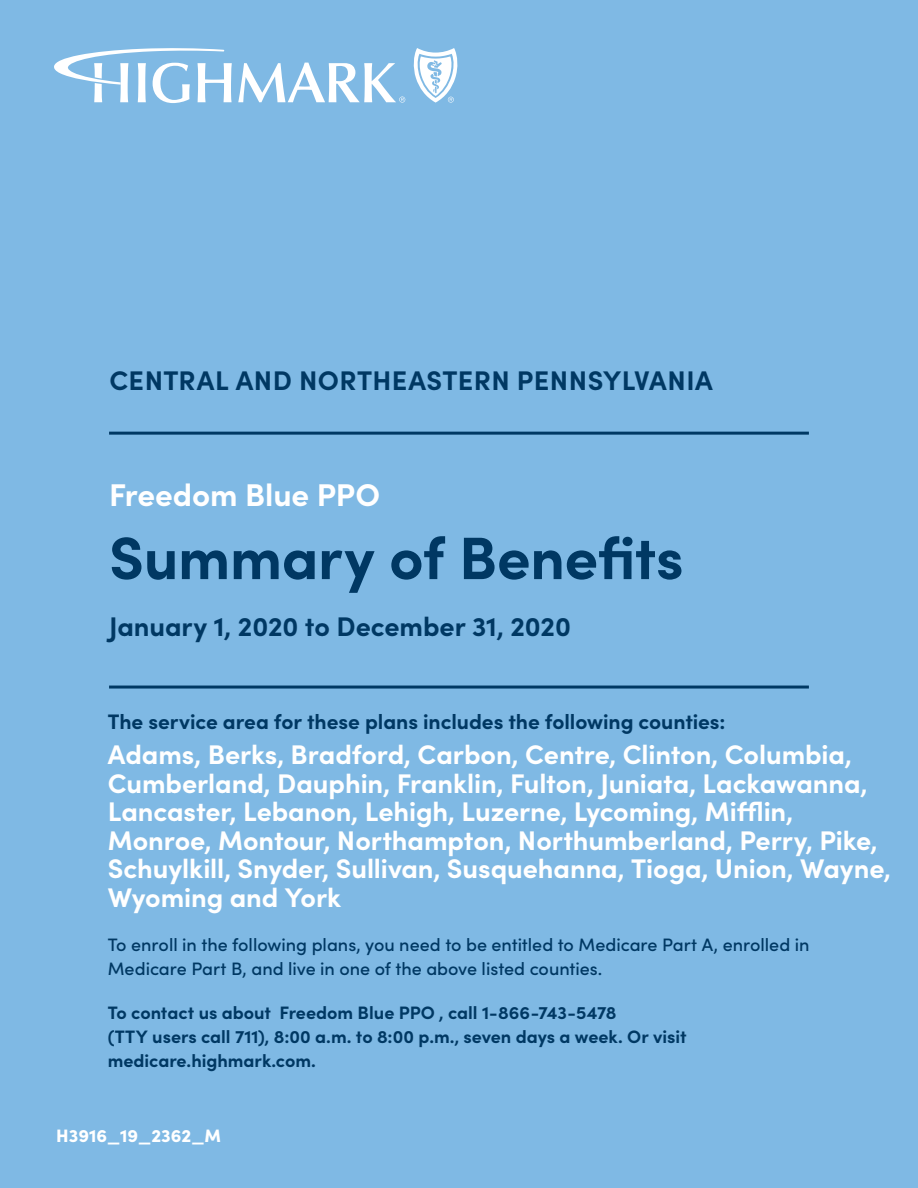
<style>
.page{position:relative;width:918px;height:1188px;background:#7fb9e4}
.page>*{position:absolute;margin:0;border:0;box-sizing:border-box;transform-origin:0 0}
.t1{font:700 60px "Sofia Pro";letter-spacing:-.01em;color:#003863}
.t2{font:700 31.5px "Sofia Pro";letter-spacing:-.005em;color:#fff}
.t3{font:700 27px/28.5px "Sofia Pro";letter-spacing:-.005em;color:#fff}
.t4{font:700 27px "Sofia Pro";letter-spacing:.005em;color:#003863}
.t5{font:700 21px "Sofia Pro";letter-spacing:-.005em;color:#003863}
.t6{font:700 18px/24px "Sofia Pro";color:#003863}
.t7{font:500 18px/24px "Sofia Pro";color:#003863}
.t8{font:900 18px "Sofia Pro";color:#fff}
</style>
<div class="page">
<hr style="left:109px;top:432px;width:700px;height:3px;background:#003863">
<hr style="left:109px;top:686px;width:700px;height:3px;background:#003863">
<svg style="left:54px;top:48px;width:178px;height:55px"></svg>
<svg style="left:238px;top:63px;width:167px;height:40px"></svg>
<svg style="left:413px;top:48px;width:45px;height:55px"></svg>
<p class="t4" style="left:109px;top:360px;width:605px">CENTRAL AND NORTHEASTERN PENNSYLVANIA</p>
<p class="t2" style="left:109px;top:471px;width:273px">Freedom Blue PPO</p>
<h1 class="t1" style="left:109px;top:512px;width:576px">Summary of Benefits</h1>
<p class="t4" style="left:109px;top:606px;width:463px">January 1, 2020 to December 31, 2020</p>
<p class="t5" style="left:108px;top:705px;width:619px">The service area for these plans includes the following counties:</p>
<p class="t3" style="left:108px;top:738px;width:785px">Adams, Berks, Bradford, Carbon, Centre, Clinton, Columbia, Cumberland, Dauphin, Franklin, Fulton, Juniata, Lackawanna, Lancaster, Lebanon, Lehigh, Luzerne, Lycoming, Mifflin, Monroe, Montour, Northampton, Northumberland, Perry, Pike, Schuylkill, Snyder, Sullivan, Susquehanna, Tioga, Union, Wayne, Wyoming and York</p>
<p class="t7" style="left:108px;top:932px;width:703px">To enroll in the following plans, you need to be entitled to Medicare Part A, enrolled in<br>Medicare Part B, and live in one of the above listed counties.</p>
<p class="t6" style="left:108px;top:1000px;width:580px">To contact us about Freedom Blue PPO , call 1-866-743-5478<br>(TTY users call 711), 8:00 a.m. to 8:00 p.m., seven days a week. Or visit medicare.highmark.com.</p>
<p class="t8" style="left:56px;top:1122px;width:166px">H3916_19_2362_M</p>
</div>
